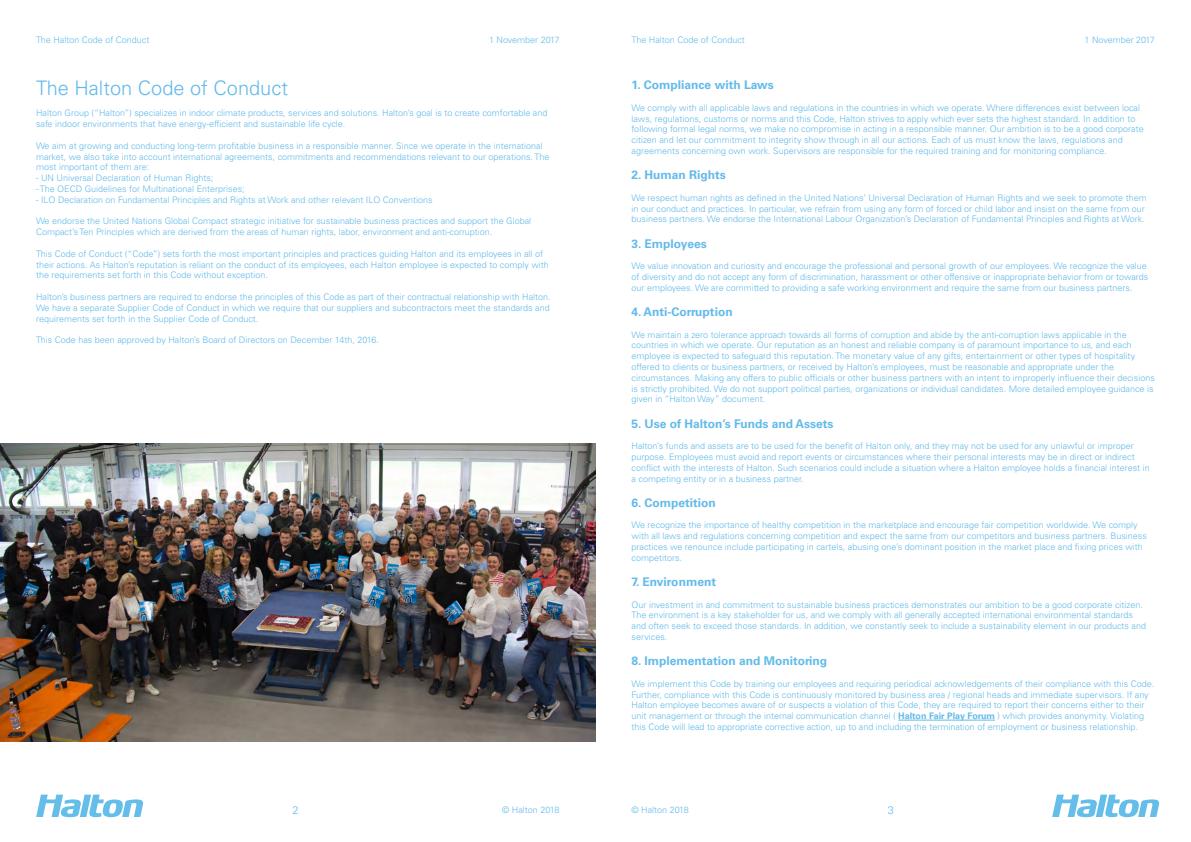
<style>
.page{position:relative;width:1191px;height:842px;background:#fff}
.page>*{position:absolute;margin:0;border:0;box-sizing:border-box;transform-origin:0 0}
.t1{font:300 20px "Univers LT Std";color:#62baea}
.t2{font:700 12px "Univers LT Std";color:#62baea}
.t3{font:300 11px "Univers LT Std";color:#62baea}
.t4{font:300 9px/10.8px "Univers LT Std";color:#62baea}
.s1{font-weight:700}
</style>
<div class="page">
<svg style="left:36px;top:795px;width:107px;height:22px"></svg>
<svg style="left:1052px;top:795px;width:107px;height:22px"></svg>
<hr style="left:898px;top:720px;width:97px;height:1px;background:#62baea">
<img style="left:0;top:444px;width:595px;height:297px">
<p class="t4" style="left:36px;top:34px;width:115px">The Halton Code of Conduct</p>
<p class="t4" style="left:489px;top:34px;width:72px">1 November 2017</p>
<p class="t4" style="left:631px;top:34px;width:115px">The Halton Code of Conduct</p>
<p class="t4" style="left:1084px;top:34px;width:72px">1 November 2017</p>
<h1 class="t1" style="left:36px;top:76px;width:253px">The Halton Code of Conduct</h1>
<p class="t4" style="left:36px;top:108px;width:513px">Halton Group (“Halton”) specializes in indoor climate products, services and solutions. Halton’s goal is to create comfortable and safe indoor environments that have energy-efficient and sustainable life cycle.</p>
<p class="t4" style="left:36px;top:140px;width:515px">We aim at growing and conducting long-term profitable business in a responsible manner. Since we operate in the international market, we also take into account international agreements, commitments and recommendations relevant to our operations. The most important of them are:</p>
<p class="t4" style="left:36px;top:173px;width:179px">- UN Universal Declaration of Human Rights;</p>
<p class="t4" style="left:36px;top:183px;width:210px">- The OECD Guidelines for Multinational Enterprises;</p>
<p class="t4" style="left:36px;top:194px;width:398px">- ILO Declaration on Fundamental Principles and Rights at Work and other relevant ILO Conventions</p>
<p class="t4" style="left:36px;top:216px;width:497px">We endorse the United Nations Global Compact strategic initiative for sustainable business practices and support the Global<br>Compact’s Ten Principles which are derived from the areas of human rights, labor, environment and anti-corruption.</p>
<p class="t4" style="left:36px;top:248px;width:514px">This Code of Conduct (“Code”) sets forth the most important principles and practices guiding Halton and its employees in all of their actions. As Halton’s reputation is reliant on the conduct of its employees, each Halton employee is expected to comply with the requirements set forth in this Code without exception.</p>
<p class="t4" style="left:36px;top:291px;width:516px;text-align:justify">Halton’s business partners are required to endorse the principles of this Code as part of their contractual relationship with Halton.<br>We have a separate Supplier Code of Conduct in which we require that our suppliers and subcontractors meet the standards and requirements set forth in the Supplier Code of Conduct.</p>
<p class="t4" style="left:36px;top:335px;width:344px">This Code has been approved by Halton’s Board of Directors on December 14th, 2016.</p>
<h2 class="t2" style="left:631px;top:78px;width:144px">1. Compliance with Laws</h2>
<p class="t4" style="left:631px;top:102px;width:514px">We comply with all applicable laws and regulations in the countries in which we operate. Where differences exist between local laws, regulations, customs or norms and this Code, Halton strives to apply which ever sets the highest standard. In addition to following formal legal norms, we make no compromise in acting in a responsible manner. Our ambition is to be a good corporate citizen and let our commitment to integrity show through in all our actions. Each of us must know the laws, regulations and agreements concerning own work. Supervisors are responsible for the required training and for monitoring compliance.</p>
<h2 class="t2" style="left:631px;top:168px;width:96px">2. Human Rights</h2>
<p class="t4" style="left:631px;top:192px;width:517px">We respect human rights as defined in the United Nations’ Universal Declaration of Human Rights and we seek to promote them in our conduct and practices. In particular, we refrain from using any form of forced or child labor and insist on the same from our business partners. We endorse the International Labour Organization’s Declaration of Fundamental Principles and Rights at Work.</p>
<h2 class="t2" style="left:631px;top:236px;width:77px">3. Employees</h2>
<p class="t4" style="left:631px;top:261px;width:518px">We value innovation and curiosity and encourage the professional and personal growth of our employees. We recognize the value of diversity and do not accept any form of discrimination, harassment or other offensive or inappropriate behavior from or towards our employees. We are committed to providing a safe working environment and require the same from our business partners.</p>
<h2 class="t2" style="left:631px;top:305px;width:103px">4. Anti-Corruption</h2>
<p class="t4" style="left:631px;top:329px;width:525px">We maintain a zero tolerance approach towards all forms of corruption and abide by the anti-corruption laws applicable in the countries in which we operate. Our reputation as an honest and reliable company is of paramount importance to us, and each employee is expected to safeguard this reputation. The monetary value of any gifts, entertainment or other types of hospitality offered to clients or business partners, or received by Halton’s employees, must be reasonable and appropriate under the circumstances. Making any offers to public officials or other business partners with an intent to improperly influence their decisions is strictly prohibited. We do not support political parties, organizations or individual candidates. More detailed employee guidance is given in “Halton Way” document.</p>
<h2 class="t2" style="left:631px;top:416px;width:204px">5. Use of Halton’s Funds and Assets</h2>
<p class="t4" style="left:631px;top:441px;width:520px">Halton’s funds and assets are to be used for the benefit of Halton only, and they may not be used for any unlawful or improper purpose. Employees must avoid and report events or circumstances where their personal interests may be in direct or indirect conflict with the interests of Halton. Such scenarios could include a situation where a Halton employee holds a financial interest in a competing entity or in a business partner.</p>
<h2 class="t2" style="left:631px;top:495px;width:86px">6. Competition</h2>
<p class="t4" style="left:631px;top:520px;width:517px">We recognize the importance of healthy competition in the marketplace and encourage fair competition worldwide. We comply with all laws and regulations concerning competition and expect the same from our competitors and business partners. Business practices we renounce include participating in cartels, abusing one’s dominant position in the market place and fixing prices with competitors.</p>
<h2 class="t2" style="left:631px;top:575px;width:86px">7. Environment</h2>
<p class="t4" style="left:631px;top:599px;width:516px">Our investment in and commitment to sustainable business practices demonstrates our ambition to be a good corporate citizen.<br>The environment is a key stakeholder for us, and we comply with all generally accepted international environmental standards and often seek to exceed those standards. In addition, we constantly seek to include a sustainability element in our products and services.</p>
<h2 class="t2" style="left:631px;top:654px;width:197px">8. Implementation and Monitoring</h2>
<p class="t4" style="left:631px;top:678px;width:524px">We implement this Code by training our employees and requiring periodical acknowledgements of their compliance with this Code.<br>Further, compliance with this Code is continuously monitored by business area / regional heads and immediate supervisors. If any Halton employee becomes aware of or suspects a violation of this Code, they are required to report their concerns either to their unit management or through the internal communication channel ( <span class="s1">Halton Fair Play Forum</span> ) which provides anonymity. Violating this Code will lead to appropriate corrective action, up to and including the termination of employment or business relationship.</p>
<p class="t4" style="left:502px;top:804px;width:59px">© Halton 2018</p>
<p class="t4" style="left:631px;top:804px;width:59px">© Halton 2018</p>
<p class="t3" style="left:292px;top:803px;width:8px">2</p>
<p class="t3" style="left:888px;top:803px;width:8px">3</p>
</div>
